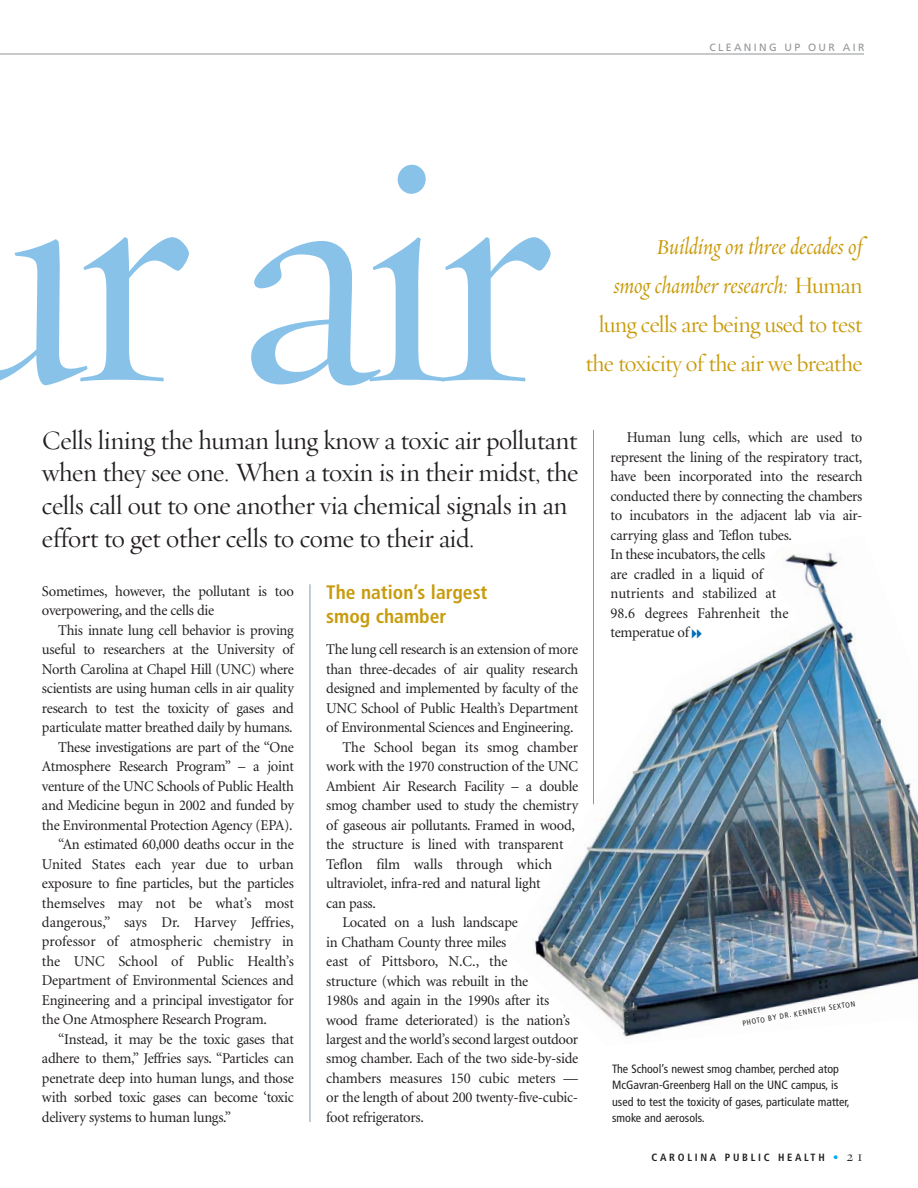
<style>
.page{position:relative;width:918px;height:1188px;background:#fff}
.page>*{position:absolute;margin:0;border:0;box-sizing:border-box;transform-origin:0 0}
.t1{font:338.55px "Requiem Display HTF Roman";color:#88c2e9}
.t2{font:27px/33px "Requiem Display HTF Roman";letter-spacing:-.02em;color:#231f20}
.t3{font:24px/39px "Requiem Display HTF Roman";letter-spacing:-.03em;color:#c89b0c;text-align:right}
.t4{font:700 condensed 19.5px/24px "Frutiger";color:#c89b0c}
.t5{font:15px/19.5px "Minion";letter-spacing:-.02em;color:#231f20}
.t6{font:15px "Minion";color:#231f20}
.t7{font:condensed 12px/16.5px "Frutiger";color:#231f20}
.t8{font:700 condensed 10.5px "Frutiger";letter-spacing:.26em;color:#231f20}
.t9{font:10.5px "Frutiger";letter-spacing:.22em;color:#939598}
.t10{font:condensed 7.5px "Frutiger";color:#231f20}
.s1{font-family:"Requiem Display HTF Italic"}
.s2{font-family:"Officina Sans";font-stretch:normal;color:#00adef}
.s3{font-family:"Bembo Expert";font-weight:400;font-stretch:normal;font-size:15px}
</style>
<div class="page">
<hr style="left:0;top:54px;width:864px;height:1px;background:#939598">
<hr style="left:310px;top:584px;width:1px;height:538px;background:#859aaa">
<hr style="left:593px;top:430px;width:1px;height:405px;background:#859aaa">
<img style="left:533px;top:552px;width:385px;height:485px">
<svg style="left:692px;top:629px;width:10px;height:9px"></svg>
<p class="t9" style="left:710px;top:43px;width:156px">CLEANING UP OUR AIR</p>
<p class="t1" style="left:-79px;top:139px;width:631px">ur air</p>
<p class="t3" style="left:585px;top:230px;width:279px"><span class="s1">Building on three decades of<br>smog chamber research:</span> Human lung cells are being used to test the toxicity of the air we breathe</p>
<p class="t2" style="left:42px;top:427px;width:538px">Cells lining the human lung know a toxic air pollutant when they see one. When a toxin is in their midst, the cells call out to one another via chemical signals in an effort to get other cells to come to their aid.</p>
<p class="t5" style="left:42px;top:582px;width:253px">Sometimes, however, the pollutant is too</p>
<p class="t5" style="left:42px;top:602px;width:174px">overpowering, and the cells die</p>
<p class="t5" style="left:58px;top:621px;width:237px">This innate lung cell behavior is proving</p>
<p class="t5" style="left:42px;top:641px;width:253px">useful to researchers at the University of</p>
<p class="t5" style="left:42px;top:660px;width:253px">North Carolina at Chapel Hill (UNC) where</p>
<p class="t5" style="left:42px;top:680px;width:253px">scientists are using human cells in air quality</p>
<p class="t5" style="left:42px;top:699px;width:253px">research to test the toxicity of gases and</p>
<p class="t5" style="left:42px;top:719px;width:252px">particulate matter breathed daily by humans.</p>
<p class="t5" style="left:58px;top:738px;width:237px">These investigations are part of the “One</p>
<p class="t5" style="left:42px;top:758px;width:253px">Atmosphere Research Program” – a joint</p>
<p class="t5" style="left:42px;top:777px;width:253px">venture of the UNC Schools of Public Health</p>
<p class="t5" style="left:42px;top:797px;width:253px">and Medicine begun in 2002 and funded by</p>
<p class="t5" style="left:42px;top:816px;width:252px">the Environmental Protection Agency (EPA).</p>
<p class="t5" style="left:58px;top:836px;width:237px">“An estimated 60,000 deaths occur in the</p>
<p class="t6" style="left:42px;top:858px;width:253px">United States each year due to urban</p>
<p class="t5" style="left:42px;top:875px;width:253px">exposure to fine particles, but the particles</p>
<p class="t6" style="left:42px;top:897px;width:253px">themselves may not be what’s most</p>
<p class="t6" style="left:42px;top:916px;width:253px">dangerous,” says Dr. Harvey Jeffries,</p>
<p class="t6" style="left:42px;top:936px;width:253px">professor of atmospheric chemistry in</p>
<p class="t6" style="left:42px;top:955px;width:253px">the UNC School of Public Health’s</p>
<p class="t5" style="left:42px;top:972px;width:253px">Department of Environmental Sciences and</p>
<p class="t5" style="left:42px;top:992px;width:253px">Engineering and a principal investigator for</p>
<p class="t5" style="left:42px;top:1011px;width:226px">the One Atmosphere Research Program.</p>
<p class="t5" style="left:58px;top:1031px;width:237px">“Instead, it may be the toxic gases that</p>
<p class="t5" style="left:42px;top:1050px;width:253px">adhere to them,” Jeffries says. “Particles can</p>
<p class="t5" style="left:42px;top:1070px;width:253px">penetrate deep into human lungs, and those</p>
<p class="t5" style="left:42px;top:1089px;width:253px">with sorbed toxic gases can become ‘toxic</p>
<p class="t5" style="left:42px;top:1109px;width:191px">delivery systems to human lungs.”</p>
<p class="t4" style="left:326px;top:581px;width:163px">The nation’s largest smog chamber</p>
<p class="t5" style="left:326px;top:641px;width:253px">The lung cell research is an extension of more</p>
<p class="t5" style="left:326px;top:660px;width:253px">than three-decades of air quality research</p>
<p class="t5" style="left:326px;top:680px;width:253px">designed and implemented by faculty of the</p>
<p class="t5" style="left:326px;top:699px;width:253px">UNC School of Public Health’s Department</p>
<p class="t5" style="left:326px;top:719px;width:249px">of Environmental Sciences and Engineering.</p>
<p class="t6" style="left:342px;top:741px;width:237px">The School began its smog chamber</p>
<p class="t5" style="left:326px;top:758px;width:253px">work with the 1970 construction of the UNC</p>
<p class="t5" style="left:326px;top:777px;width:253px">Ambient Air Research Facility – a double</p>
<p class="t5" style="left:326px;top:797px;width:253px">smog chamber used to study the chemistry</p>
<p class="t5" style="left:326px;top:816px;width:250px">of gaseous air pollutants. Framed in wood,</p>
<p class="t5" style="left:326px;top:836px;width:239px">the structure is lined with transparent</p>
<p class="t6" style="left:326px;top:858px;width:227px">Teflon film walls through which</p>
<p class="t5" style="left:326px;top:875px;width:216px">ultraviolet, infra-red and natural light</p>
<p class="t5" style="left:326px;top:894px;width:51px">can pass.</p>
<p class="t5" style="left:342px;top:914px;width:177px">Located on a lush landscape</p>
<p class="t5" style="left:326px;top:933px;width:182px">in Chatham County three miles</p>
<p class="t6" style="left:326px;top:955px;width:183px">east of Pittsboro, N.C., the</p>
<p class="t5" style="left:326px;top:972px;width:204px">structure (which was rebuilt in the</p>
<p class="t5" style="left:326px;top:992px;width:224px">1980s and again in the 1990s after its</p>
<p class="t5" style="left:326px;top:1011px;width:245px">wood frame deteriorated) is the nation’s</p>
<p class="t5" style="left:326px;top:1031px;width:253px">largest and the world’s second largest outdoor</p>
<p class="t5" style="left:326px;top:1050px;width:253px">smog chamber. Each of the two side-by-side</p>
<p class="t5" style="left:326px;top:1070px;width:253px">chambers measures 150 cubic meters —</p>
<p class="t5" style="left:326px;top:1089px;width:253px">or the length of about 200 twenty-five-cubic-</p>
<p class="t5" style="left:326px;top:1109px;width:99px">foot refrigerators.</p>
<p class="t5" style="left:611px;top:429px;width:253px;text-indent:16px">Human lung cells, which are used to represent the lining of the respiratory tract, have been incorporated into the research conducted there by connecting the chambers to incubators in the adjacent lab via air&shy;carrying glass and Teflon tubes.<br>In these incubators, the cells<br>are cradled in a liquid of<br>nutrients and stabilized at<br>98.6 degrees Fahrenheit the<br>temperatue of</p>
<p class="t10" style="left:742px;top:1020px;width:116px;rotate:-10deg">PHOTO BY DR. KENNETH SEXTON</p>
<p class="t7" style="left:612px;top:1061px;width:239px">The School’s newest smog chamber, perched atop McGavran-Greenberg Hall on the UNC campus, is used to test the toxicity of gases, particulate matter, smoke and aerosols.</p>
<p class="t8" style="left:652px;top:1153px;width:213px">CAROLINA PUBLIC HEALTH <span class="s2">•</span> <span class="s3">21</span></p>
</div>
